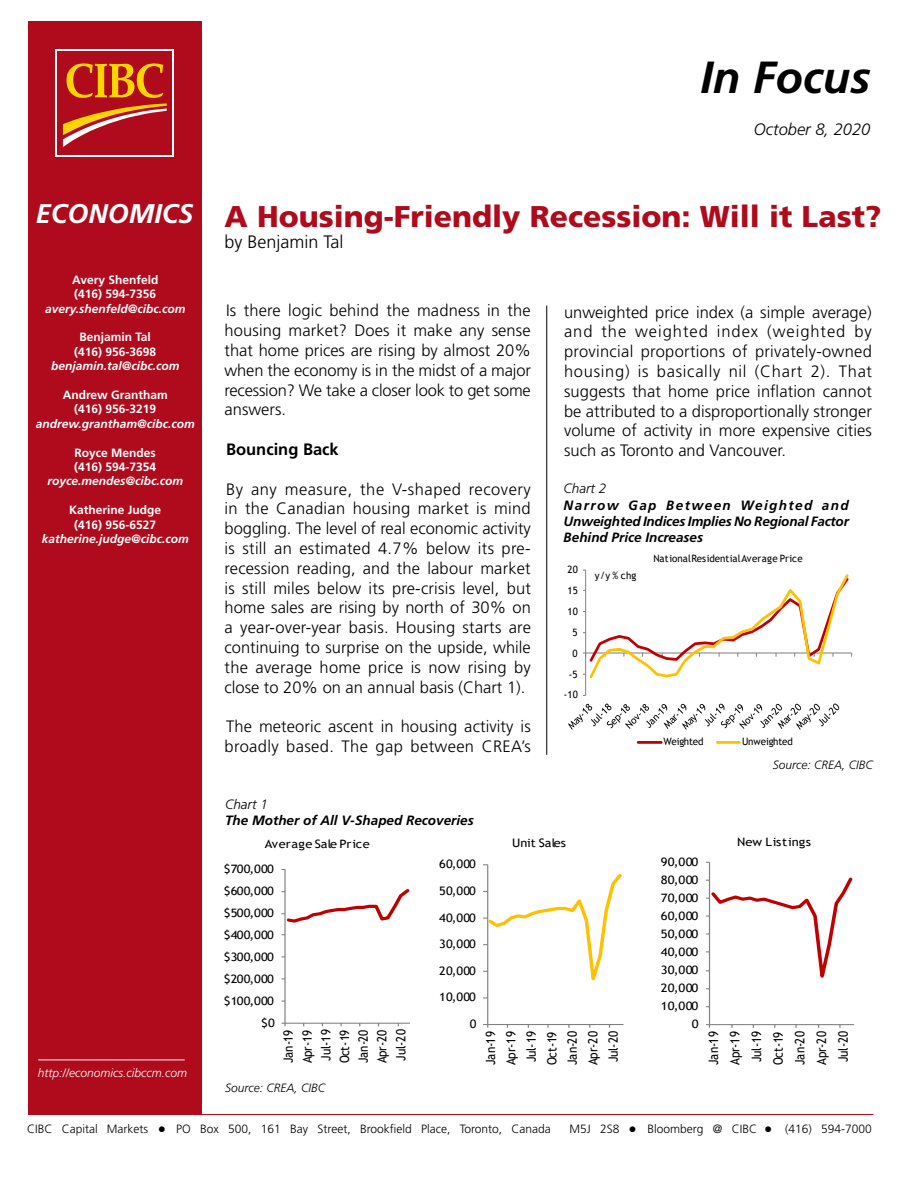
<style>
.page{position:relative;width:918px;height:1188px;background:#fff}
.page>*{position:absolute;margin:0;border:0;box-sizing:border-box;transform-origin:0 0}
.t1{font:italic 700 45px "Frutiger LT Std";color:#000}
.t2{font:900 30px "Frutiger LT Std";color:#af0b1c}
.t3{font:italic 700 27px "Frutiger LT Std";color:#fff}
.t4{font:300 18px "Frutiger LT Std";color:#000}
.t5{font:300 16.5px/19.8px "Frutiger LT Std";color:#000;text-align:justify}
.t6{font:italic 300 16.5px "Frutiger LT Std";color:#000}
.t7{font:700 16.5px "Frutiger LT Std";color:#000}
.t8{font:italic 700 13.5px/16.2px "Frutiger LT Std";color:#000;text-align:justify}
.t9{font:italic 300 13.5px "Frutiger LT Std";color:#000}
.t10{font:13.05px/21.6px "Trebuchet MS";letter-spacing:-.01em;color:#000;text-align:justify;scale:.89 1}
.t11{font:12.9px/18.8px "Trebuchet MS";letter-spacing:-.01em;color:#000;text-align:justify;scale:.9 1}
.t12{font:12.75px/20.4px "Trebuchet MS";letter-spacing:-.01em;color:#000;text-align:justify;scale:.92 1}
.t13{font:700 12px/14.4px "Frutiger LT Std";color:#fff;text-align:center}
.t14{font:italic 700 12px "Frutiger LT Std";color:#fff}
.t15{font:300 12px "Frutiger LT Std";color:#000}
.t16{font:italic 300 12px "Frutiger LT Std";color:#000}
.t17{font:italic 300 12px "Frutiger LT Std";color:#fff}
.t18{font:11.7px "Trebuchet MS";letter-spacing:.02em;color:#000;scale:1.09 1}
.t19{font:11.7px "Trebuchet MS";letter-spacing:-.01em;color:#000;scale:1.09 1}
.t20{font:11.55px "Trebuchet MS";letter-spacing:.02em;color:#000;scale:1.11 1}
.t21{font:11.55px "Trebuchet MS";letter-spacing:.02em;color:#000;scale:1.12 1}
.t22{font:11.55px "Trebuchet MS";color:#000;scale:1.12 1}
.t23{font:10.2px "Trebuchet MS";color:#000}
</style>
<div class="page">
<div style="left:28px;top:21px;width:174px;height:1094px;background:#af0b1c"></div>
<div style="left:56px;top:50px;width:118px;height:107px;background:linear-gradient(to bottom,#fff,#fff)"></div>
<div style="left:58px;top:52px;width:114px;height:103px;background:#af0b1c"></div>
<svg style="left:63px;top:63px;width:104px;height:84px"></svg>
<hr style="left:28px;top:1114px;width:845px;height:1px;background:#af0b1c">
<hr style="left:546px;top:306px;width:1px;height:449px;background:#000">
<hr style="left:38px;top:1060px;width:147px;height:1px;background:#fff">
<hr style="left:284px;top:869px;width:2px;height:154px;background:#7f7f7f">
<hr style="left:285px;top:1023px;width:125px;height:1px;background:#7f7f7f">
<svg style="left:282px;top:886px;width:128px;height:38px"></svg>
<hr style="left:487px;top:865px;width:1px;height:160px;background:#7f7f7f">
<hr style="left:488px;top:1024px;width:135px;height:1px;background:#7f7f7f">
<svg style="left:483px;top:871px;width:139px;height:127px"></svg>
<hr style="left:709px;top:862px;width:1px;height:163px;background:#7f7f7f">
<hr style="left:710px;top:1024px;width:144px;height:1px;background:#7f7f7f">
<svg style="left:706px;top:875px;width:147px;height:122px"></svg>
<hr style="left:585px;top:570px;width:1px;height:125px;background:#7f7f7f">
<svg style="left:583px;top:570px;width:269px;height:111px"></svg>
<svg style="left:568px;top:703px;width:272px;height:27px"></svg>
<hr style="left:638px;top:741px;width:23px;height:3px;background:#c00000">
<hr style="left:717px;top:741px;width:23px;height:3px;background:#ffc000">
<h3 class="t3" style="left:36px;top:198px;width:159px">ECONOMICS</h3>
<p class="t13" style="left:72px;top:272px;width:88px;text-align:left">Avery Shenfeld (416) 594-7356</p>
<p class="t14" style="left:45px;top:301px;width:142px">avery.shenfeld@cibc.com</p>
<p class="t13" style="left:74px;top:330px;width:84px">Benjamin Tal (416) 956-3698</p>
<p class="t14" style="left:51px;top:359px;width:130px">benjamin.tal@cibc.com</p>
<p class="t13" style="left:63px;top:388px;width:107px">Andrew Grantham (416) 956-3219</p>
<p class="t14" style="left:36px;top:417px;width:160px">andrew.grantham@cibc.com</p>
<p class="t13" style="left:74px;top:445px;width:84px;text-align:left">Royce Mendes (416) 594-7354</p>
<p class="t14" style="left:48px;top:474px;width:137px">royce.mendes@cibc.com</p>
<p class="t13" style="left:69px;top:503px;width:94px">Katherine Judge (416) 956-6527</p>
<p class="t14" style="left:42px;top:532px;width:148px">katherine.judge@cibc.com</p>
<p class="t17" style="left:38px;top:1066px;width:151px">http://economics.cibccm.com</p>
<h1 class="t1" style="left:700px;top:51px;width:171px">In Focus</h1>
<p class="t6" style="left:754px;top:119px;width:118px">October 8, 2020</p>
<h2 class="t2" style="left:225px;top:198px;width:659px">A Housing-Friendly Recession: Will it Last?</h2>
<p class="t4" style="left:225px;top:232px;width:121px">by Benjamin Tal</p>
<p class="t5" style="left:225px;top:301px;width:308px">Is there logic behind the madness in the housing market? Does it make any sense that home prices are rising by almost 20% when the economy is in the midst of a major recession? We take a closer look to get some answers.</p>
<p class="t7" style="left:226px;top:440px;width:114px">Bouncing Back</p>
<p class="t5" style="left:225px;top:479px;width:308px">By any measure, the V-shaped recovery in the Canadian housing market is mind boggling. The level of real economic activity is still an estimated 4.7% below its pre&shy;recession reading, and the labour market is still miles below its pre-crisis level, but home sales are rising by north of 30% on a year-over-year basis. Housing starts are continuing to surprise on the upside, while the average home price is now rising by close to 20% on an annual basis (Chart 1).</p>
<p class="t5" style="left:225px;top:717px;width:308px">The meteoric ascent in housing activity is broadly based. The gap between CREA’s</p>
<p class="t9" style="left:225px;top:796px;width:44px">Chart 1</p>
<p class="t8" style="left:225px;top:812px;width:250px">The Mother of All V-Shaped Recoveries</p>
<p class="t5" style="left:564px;top:302px;width:310px">unweighted price index (a simple average) and the weighted index (weighted by provincial proportions of privately-owned housing) is basically nil (Chart 2). That suggests that home price inflation cannot be attributed to a disproportionally stronger volume of activity in more expensive cities such as Toronto and Vancouver.</p>
<p class="t9" style="left:564px;top:481px;width:44px">Chart 2</p>
<p class="t8" style="left:564px;top:497px;width:287px">Narrow Gap Between Weighted and Unweighted Indices Implies No Regional Factor Behind Price Increases</p>
<p class="t23" style="left:567px;top:563px;width:12px">20</p>
<p class="t23" style="left:567px;top:584px;width:12px">15</p>
<p class="t23" style="left:567px;top:605px;width:12px">10</p>
<p class="t23" style="left:572px;top:626px;width:7px">5</p>
<p class="t23" style="left:572px;top:647px;width:7px">0</p>
<p class="t23" style="left:569px;top:667px;width:10px">-5</p>
<p class="t23" style="left:564px;top:688px;width:16px">-10</p>
<p class="t23" style="left:595px;top:569px;width:43px">y/y % chg</p>
<p class="t23" style="left:653px;top:552px;width:151px">National Residential Average Price</p>
<p class="t23" style="left:663px;top:735px;width:42px">Weighted</p>
<p class="t23" style="left:742px;top:735px;width:52px">Unweighted</p>
<p class="t16" style="left:773px;top:758px;width:102px">Source: CREA, CIBC</p>
<p class="t20" style="left:265px;top:837px;width:96px">Average Sale Price</p>
<p class="t19" style="left:512px;top:836px;width:51px">Unit Sales</p>
<p class="t22" style="left:737px;top:835px;width:68px">New Listings</p>
<p class="t20" style="left:224px;top:862px;width:47px">$700,000</p>
<p class="t20" style="left:224px;top:884px;width:47px">$600,000</p>
<p class="t18" style="left:439px;top:857px;width:35px">60,000</p>
<p class="t18" style="left:439px;top:883px;width:35px">50,000</p>
<p class="t21" style="left:661px;top:854px;width:35px">90,000</p>
<p class="t21" style="left:661px;top:872px;width:35px">80,000</p>
<p class="t21" style="left:661px;top:890px;width:35px">70,000</p>
<p class="t20" style="left:224px;top:905px;width:47px">$500,000</p>
<p class="t18" style="left:439px;top:910px;width:35px">40,000</p>
<p class="t21" style="left:661px;top:908px;width:35px">60,000</p>
<p class="t20" style="left:224px;top:927px;width:47px">$400,000</p>
<p class="t20" style="left:224px;top:949px;width:47px">$300,000</p>
<p class="t18" style="left:439px;top:937px;width:35px">30,000</p>
<p class="t21" style="left:661px;top:926px;width:35px">50,000</p>
<p class="t21" style="left:661px;top:945px;width:35px">40,000</p>
<p class="t20" style="left:224px;top:971px;width:47px">$200,000</p>
<p class="t20" style="left:224px;top:993px;width:47px">$100,000</p>
<p class="t18" style="left:439px;top:963px;width:35px">20,000</p>
<p class="t18" style="left:439px;top:990px;width:35px">10,000</p>
<p class="t21" style="left:661px;top:963px;width:35px">30,000</p>
<p class="t21" style="left:661px;top:981px;width:35px">20,000</p>
<p class="t21" style="left:661px;top:999px;width:35px">10,000</p>
<p class="t20" style="left:261px;top:1015px;width:14px">$0</p>
<p class="t11" style="left:279px;top:1063px;width:39px;rotate:-90deg">Jan-19<br>Apr-19<br>Jul-19<br>Oct-19<br>Jan-20<br>Apr-20<br>Jul-20</p>
<p class="t18" style="left:470px;top:1016px;width:8px">0</p>
<p class="t12" style="left:480px;top:1065px;width:39px;rotate:-90deg">Jan-19<br>Apr-19<br>Jul-19<br>Oct-19<br>Jan-20<br>Apr-20<br>Jul-20</p>
<p class="t21" style="left:692px;top:1017px;width:8px">0</p>
<p class="t10" style="left:702px;top:1065px;width:40px;rotate:-90deg">Jan-19<br>Apr-19<br>Jul-19<br>Oct-19<br>Jan-20<br>Apr-20<br>Jul-20</p>
<p class="t16" style="left:225px;top:1081px;width:102px">Source: CREA, CIBC</p>
<p class="t15" style="left:27px;top:1122px;width:123px">CIBC Capital Markets</p>
<p class="t15" style="left:176px;top:1122px;width:376px">PO Box 500, 161 Bay Street, Brookfield Place, Toronto, Canada</p>
<p class="t15" style="left:570px;top:1122px;width:52px">M5J 2S8</p>
<p class="t15" style="left:648px;top:1122px;width:111px">Bloomberg @ CIBC</p>
<p class="t15" style="left:785px;top:1122px;width:88px">(416) 594-7000</p>
<p class="t5" style="left:158px;top:1119px;width:10px">•</p>
<p class="t5" style="left:629px;top:1119px;width:10px">•</p>
<p class="t5" style="left:764px;top:1119px;width:10px">•</p>
</div>
